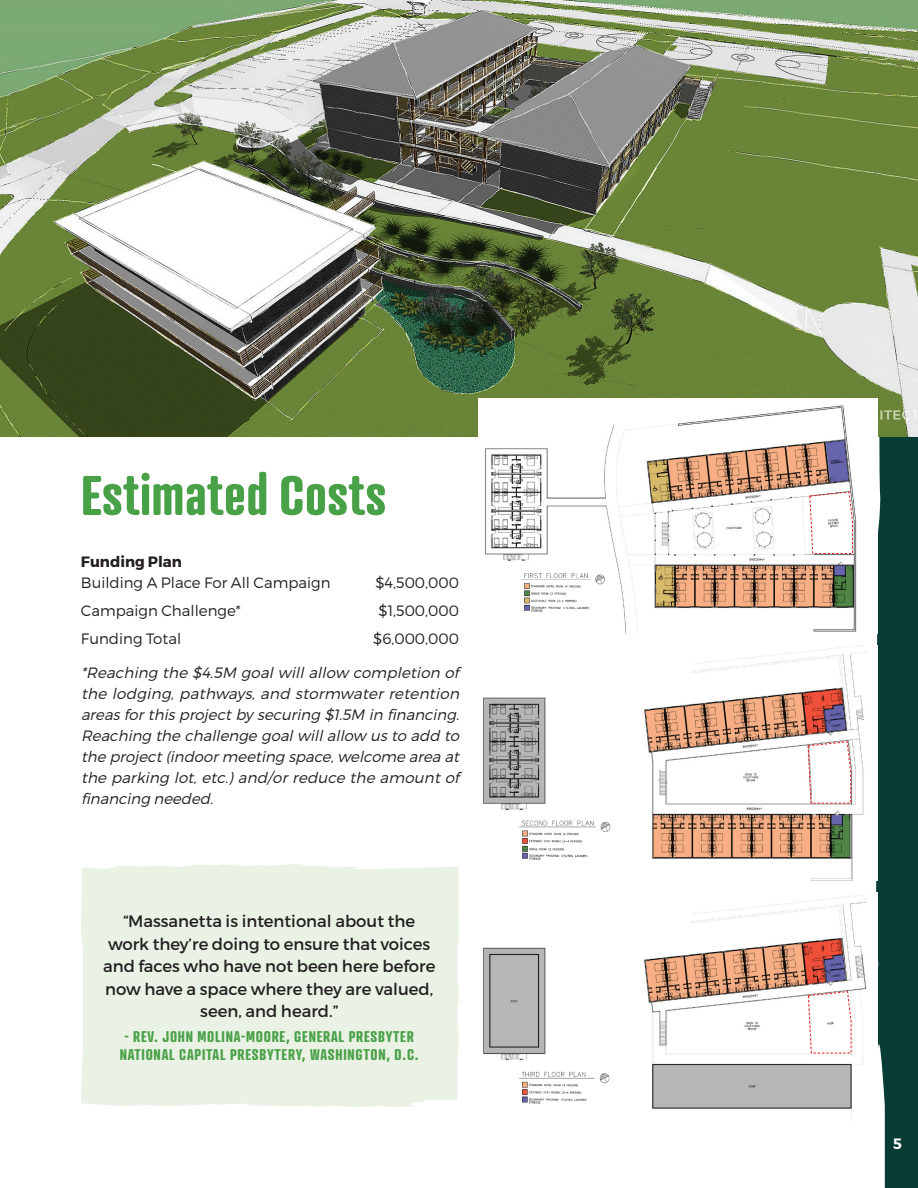
<style>
.page{position:relative;width:918px;height:1188px;background:#fff}
.page>*{position:absolute;margin:0;border:0;box-sizing:border-box;transform-origin:0 0}
.t1{font:700 54px "Atrament";color:#49a147}
.t2{font:16.5px/22.5px "Montserrat";color:#231f20;text-align:center}
.t3{font:italic 300 15px/21px "Montserrat";color:#231f20}
.t4{font:300 15px "Montserrat";color:#231f20}
.t5{font:700 15px/18px "Atrament";letter-spacing:.05em;color:#49a147;text-align:center}
.t6{font:700 15px "Montserrat";color:#231f20}
.t7{font:600 15px "Montserrat";color:#fff}
</style>
<div class="page">
<div style="left:876px;top:436px;width:42px;height:752px;background:#063c34"></div>
<img style="left:0;top:0;width:918px;height:436px">
<img style="left:478px;top:398px;width:400px;height:235px">
<svg style="left:809px;top:491px;width:44px;height:63px"></svg>
<img style="left:512px;top:566px;width:103px;height:52px">
<img style="left:483px;top:646px;width:395px;height:235px">
<svg style="left:807px;top:741px;width:44px;height:63px"></svg>
<img style="left:510px;top:814px;width:103px;height:51px">
<img style="left:483px;top:893px;width:395px;height:229px">
<svg style="left:808px;top:991px;width:44px;height:63px"></svg>
<img style="left:509px;top:1062px;width:104px;height:51px">
<div style="left:81px;top:864px;width:378px;height:243px;background:#eaf2e6"></div>
<h1 class="t1" style="left:81px;top:461px;width:307px">Estimated Costs</h1>
<p class="t6" style="left:81px;top:553px;width:102px">Funding Plan</p>
<p class="t4" style="left:81px;top:574px;width:251px">Building A Place For All Campaign</p>
<p class="t4" style="left:376px;top:574px;width:85px">$4,500,000</p>
<p class="t4" style="left:81px;top:601px;width:161px">Campaign Challenge*</p>
<p class="t4" style="left:379px;top:601px;width:82px">$1,500,000</p>
<p class="t4" style="left:81px;top:629px;width:102px">Funding Total</p>
<p class="t4" style="left:373px;top:629px;width:87px">$6,000,000</p>
<p class="t3" style="left:81px;top:662px;width:383px">*Reaching the $4.5M goal will allow completion of the lodging, pathways, and stormwater retention areasforthisprojectby securing $1.5M in financing.<br>Reaching the challenge goalwillallow usto add to the project(indoormeeting space,welcome area at the parking lot, etc.) and/or reduce the amount of financing needed.</p>
<p class="t2" style="left:103px;top:910px;width:334px">“Massanetta is intentional about the work they’re doing to ensure that voices and faces who have not been here before now have a space where they are valued, seen, and heard.”</p>
<p class="t5" style="left:120px;top:1027px;width:300px">- REV. JOHN MOLINA-MOORE, GENERAL PRESBYTER<br>NATIONAL CAPITAL PRESBYTERY, WASHINGTON, D.C.</p>
<p class="t7" style="left:893px;top:1134px;width:10px">5</p>
</div>
